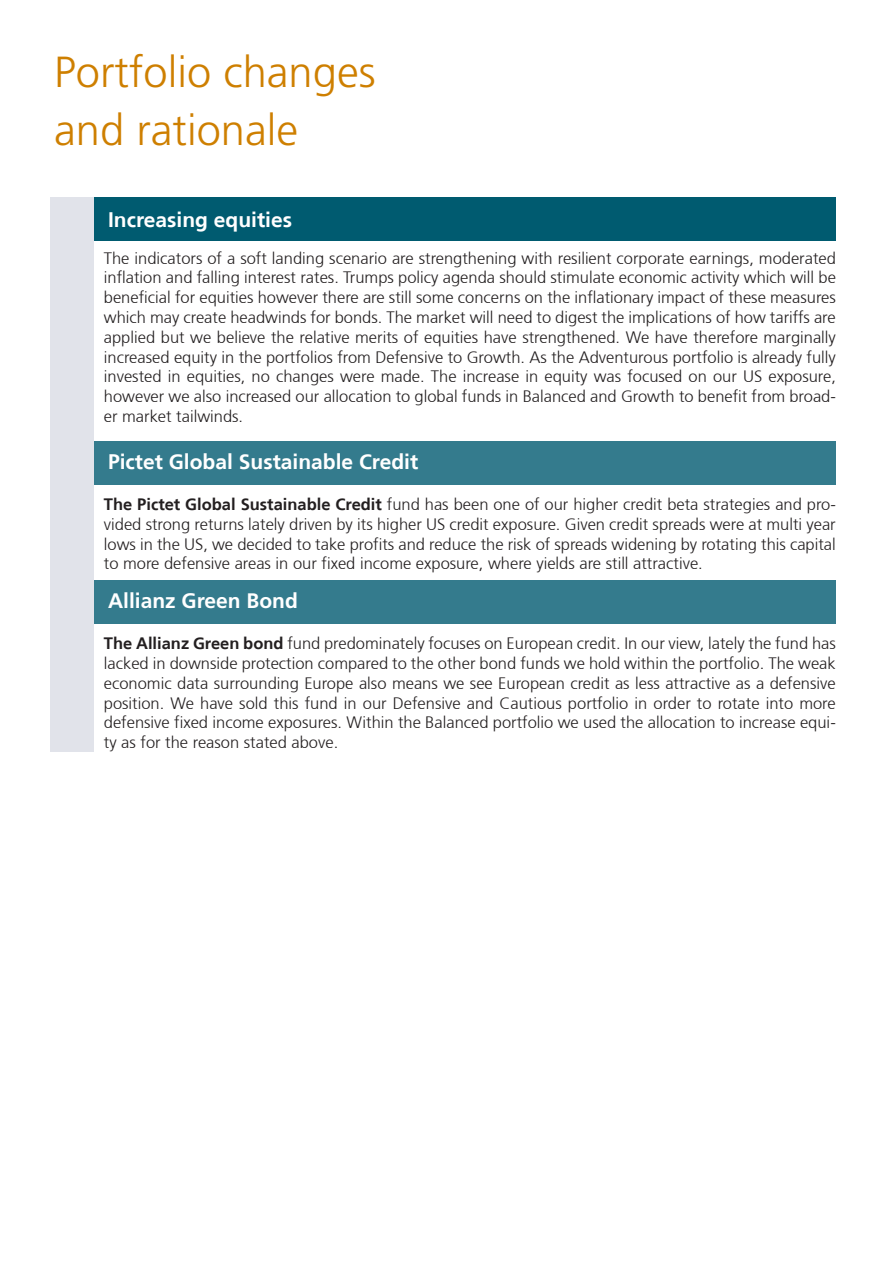
<style>
.page{position:relative;width:893px;height:1263px;background:#fff}
.page>*{position:absolute;margin:0;border:0;box-sizing:border-box;transform-origin:0 0}
.heading_1{font:300 43.5px "Frutiger LT Std";color:#ce7f00}
.heading_1-2{font:700 21px "Frutiger 65";color:#fff}
.heading_1-3{font:700 21px "Frutiger LT Std";color:#fff}
.t1{font:300 16.5px/19.8px "Frutiger 45";color:#231f20;text-align:justify}
.s1{font-family:"Frutiger 65";font-weight:700}
</style>
<div class="page">
<div style="left:95px;top:198px;width:741px;height:43px;background:#005b70"></div>
<div style="left:95px;top:441px;width:741px;height:43px;background:#347b8d"></div>
<div style="left:95px;top:580px;width:741px;height:43px;background:#347b8d"></div>
<div style="left:51px;top:198px;width:43px;height:554px;background:#e1e3ea"></div>
<p class="heading_1" style="left:54px;top:47px;width:323px">Portfolio changes</p>
<p class="heading_1" style="left:54px;top:106px;width:246px">and rationale</p>
<p class="heading_1-2" style="left:108px;top:207px;width:185px">Increasing equities</p>
<p class="t1" style="left:104px;top:248px;width:734px">The indicators of a soft landing scenario are strengthening with resilient corporate earnings, moderated inflation and falling interest rates. Trumps policy agenda should stimulate economic activity which will be beneficial for equities however there are still some concerns on the inflationary impact of these measures which may create headwinds for bonds. The market will need to digest the implications of how tariffs are applied but we believe the relative merits of equities have strengthened. We have therefore marginally increased equity in the portfolios from Defensive to Growth. As the Adventurous portfolio is already fully invested in equities, no changes were made. The increase in equity was focused on our US exposure, however we also increased our allocation to global funds in Balanced and Growth to benefit from broad&shy;er market tailwinds.</p>
<p class="heading_1-2" style="left:108px;top:449px;width:312px">Pictet Global Sustainable Credit</p>
<p class="t1" style="left:104px;top:494px;width:733px"><span class="s1">The Pictet Global Sustainable Credit</span> fund has been one of our higher credit beta strategies and pro&shy;vided strong returns lately driven by its higher US credit exposure. Given credit spreads were at multi year lows in the US, we decided to take profits and reduce the risk of spreads widening by rotating this capital to more defensive areas in our fixed income exposure, where yields are still attractive.</p>
<p class="heading_1-3" style="left:108px;top:588px;width:191px">Allianz Green Bond</p>
<p class="t1" style="left:104px;top:634px;width:733px"><span class="s1">The Allianz Green bond</span> fund predominately focuses on European credit. In our view, lately the fund has lacked in downside protection compared to the other bond funds we hold within the portfolio. The weak economic data surrounding Europe also means we see European credit as less attractive as a defensive position. We have sold this fund in our Defensive and Cautious portfolio in order to rotate into more defensive fixed income exposures. Within the Balanced portfolio we used the allocation to increase equi&shy;ty as for the reason stated above.</p>
</div>
